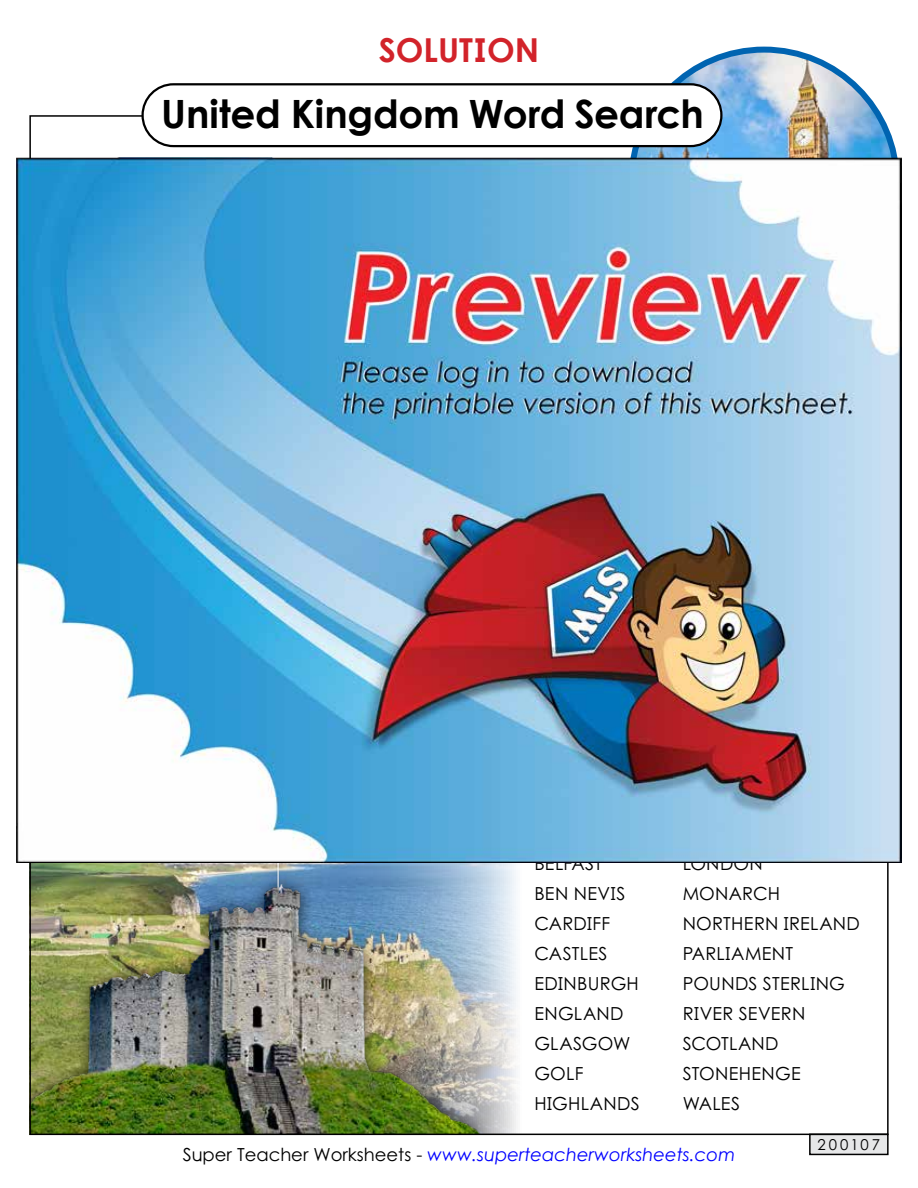
<style>
.page{position:relative;width:918px;height:1188px;background:#fff}
.page>*{position:absolute;margin:0;border:0;box-sizing:border-box;transform-origin:0 0}
.t1{font:700 39px "Century STW4";letter-spacing:-.005em;color:#000}
.t2{font:700 33px "Century STW4";color:#d2232a}
.t3{font:18px/30px "Century STW4";letter-spacing:.015em;color:#000}
.t4{font:italic 18px "Century STW4";color:#00f}
.t5{font:15px "Century STW4";letter-spacing:.2em;color:#000}
.s1{font-style:normal;color:#000}
</style>
<div class="page">
<div style="left:810px;top:1134px;width:78px;height:20px;background:#e6e7e8"></div>
<div style="left:809px;top:1134px;width:80px;height:21px;border:2px solid #000"></div>
<img style="left:29px;top:114px;width:860px;height:1022px">
<img style="left:631px;top:50px;width:266px;height:265px;border-radius:133px">
<div style="left:143px;top:84px;width:578px;height:62px;background:#fff;border-radius:31px"></div>
<div style="left:141px;top:83px;width:582px;height:64px;border:2px solid #000;border-radius:31px"></div>
<img style="left:16px;top:157px;width:886px;height:705px">
<h2 class="t2" style="left:379px;top:25px;width:162px">SOLUTION</h2>
<h1 class="t1" style="left:161px;top:84px;width:544px">United Kingdom Word Search</h1>
<p class="t3" style="left:534px;top:848px;width:107px">BELFAST<br>BEN NEVIS<br>CARDIFF<br>CASTLES<br>EDINBURGH<br>ENGLAND<br>GLASGOW<br>GOLF<br>HIGHLANDS</p>
<p class="t3" style="left:683px;top:848px;width:179px">LONDON<br>MONARCH<br>NORTHERN IRELAND<br>PARLIAMENT<br>POUNDS STERLING<br>RIVER SEVERN<br>SCOTLAND<br>STONEHENGE<br>WALES</p>
<p class="t4" style="left:183px;top:1142px;width:554px"><span class="s1">Super Teacher Worksheets -</span> www.superteacherworksheets.com</p>
<p class="t5" style="left:818px;top:1134px;width:64px">200107</p>
</div>
